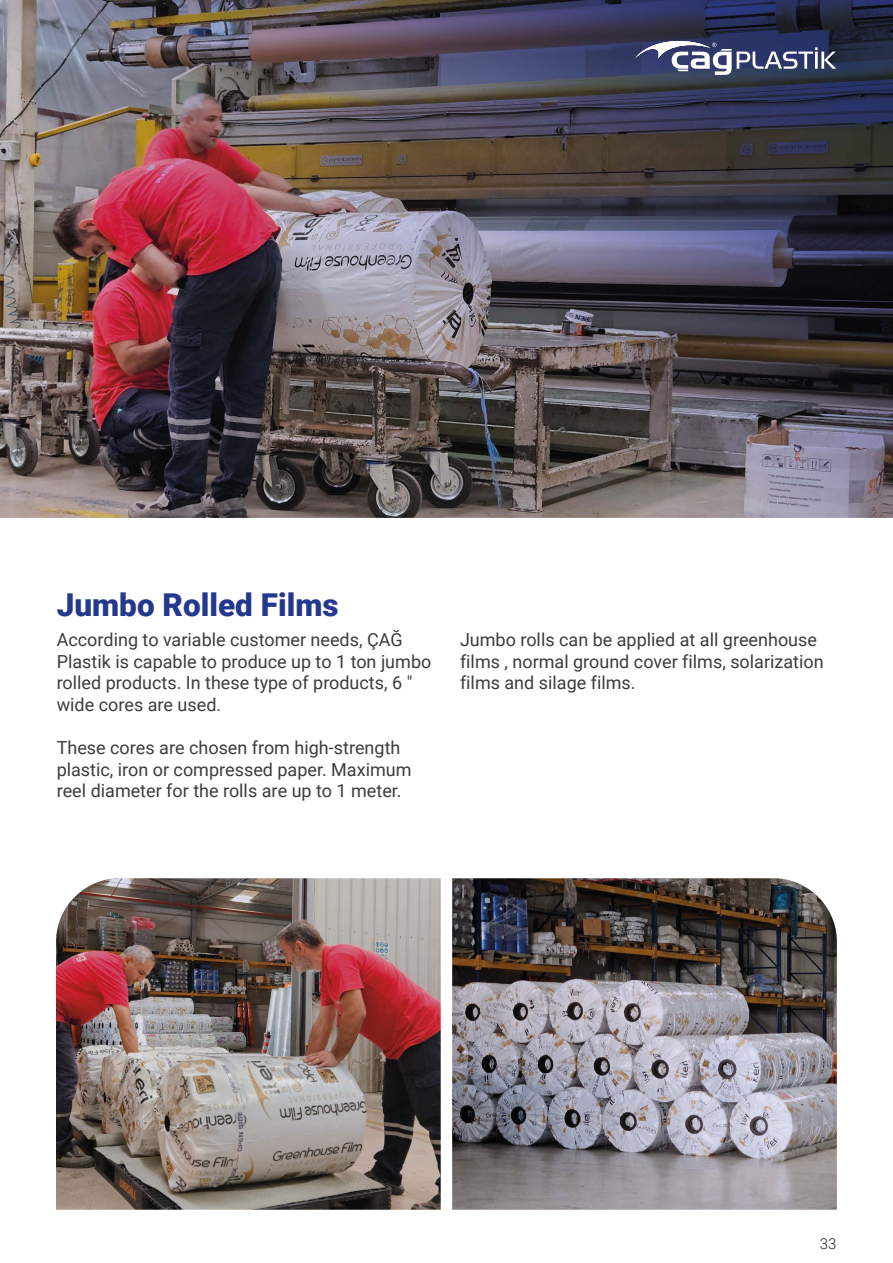
<style>
.page{position:relative;width:893px;height:1263px;background:#fff}
.page>*{position:absolute;margin:0;border:0;box-sizing:border-box;transform-origin:0 0}
.t1{font:900 31.5px "Roboto";color:#24388d}
.t2{font:18px/21.6px "Roboto";color:#3c3c3b}
.t3{font:300 15px "Roboto";color:#1d1d1b}
</style>
<div class="page">
<img style="left:0;top:0;width:893px;height:517px">
<svg style="left:635px;top:41px;width:201px;height:34px"></svg>
<img style="left:57px;top:878px;width:384px;height:332px">
<img style="left:452px;top:878px;width:384px;height:332px">
<h1 class="t1" style="left:57px;top:582px;width:283px">Jumbo Rolled Films</h1>
<p class="t2" style="left:57px;top:628px;width:376px">According to variable customer needs, ÇAĞ Plastik is capable to produce up to 1 ton jumbo rolled products. In these type of products, 6 " wide cores are used.</p>
<p class="t2" style="left:57px;top:736px;width:356px">These cores are chosen from high-strength plastic, iron or compressed paper. Maximum reel diameter for the rolls are up to 1 meter.</p>
<p class="t2" style="left:460px;top:628px;width:365px">Jumbo rolls can be applied at all greenhouse films , normal ground cover films, solarization films and silage films.</p>
<p class="t3" style="left:820px;top:1233px;width:18px">33</p>
</div>
